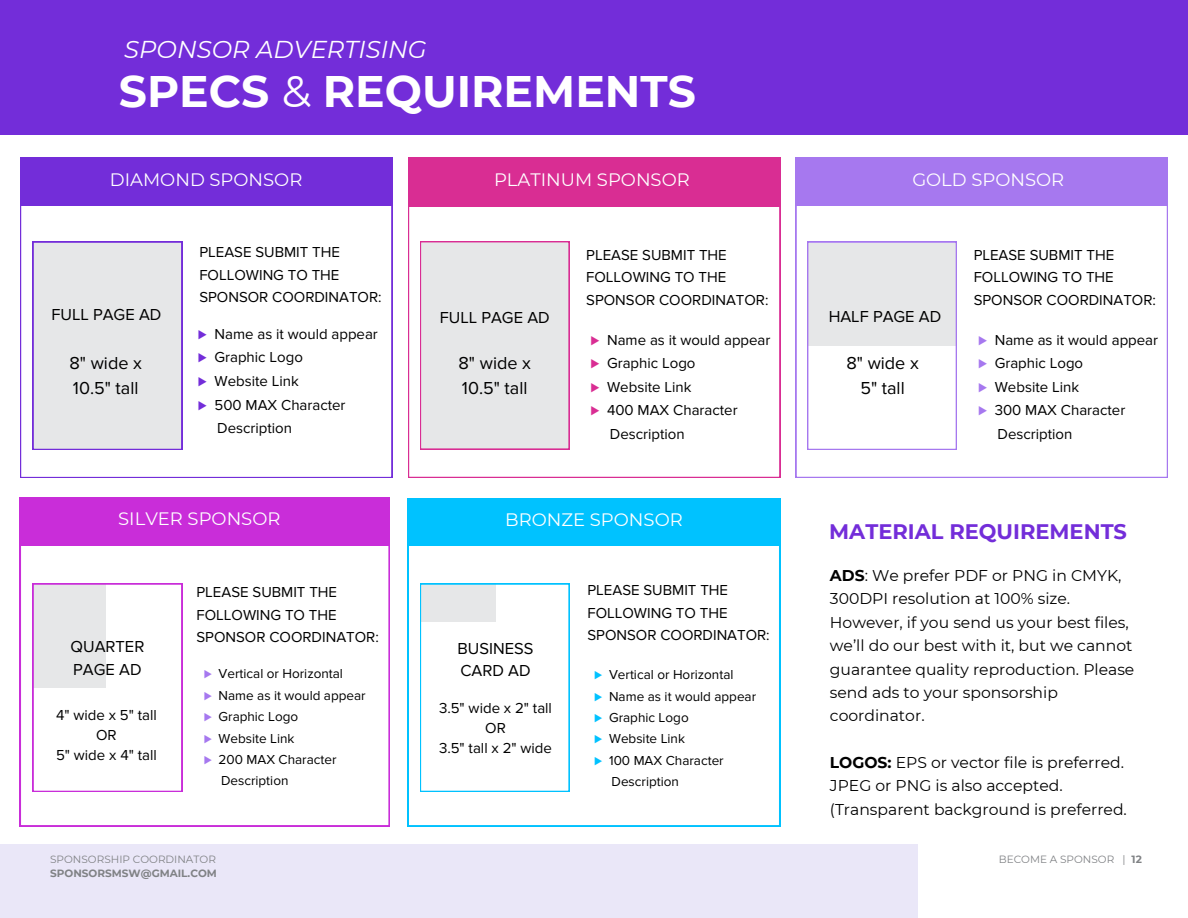
<style>
.page{position:relative;width:1188px;height:918px;background:#fff}
.page>*{position:absolute;margin:0;border:0;box-sizing:border-box;transform-origin:0 0}
.t1{font:700 44.1px "Montserrat";color:#fff}
.t2{font:italic 24.3px "Montserrat";color:#fff}
.t3{font:700 21px "Montserrat";color:#732dd9}
.t4{font:18px "Montserrat";color:#fff}
.t5{font:18px/24.8px "Proxima Nova";color:#000}
.t6{font:16.5px/22.5px "Proxima Nova";color:#000}
.t7{font:15.6px/23.4px "Montserrat";color:#000}
.t8{font:15px/22.5px "Proxima Nova";color:#000}
.t9{font:13.5px "Proxima Nova";color:#000}
.t10{font:13.5px "Proxima Nova";color:#a678ef}
.t11{font:13.5px "Proxima Nova";color:#00c2ff}
.t12{font:10.5px "Montserrat";color:#808285}
.t13{font:700 10.5px "Montserrat";color:#808285}
.s1{font-weight:400}
.s2{color:#732dd9}
.s3{color:#d92d93}
.s4{color:#00c2ff}
.s5{color:#a678ef}
.s6{font-weight:700}
</style>
<div class="page">
<div style="left:0;top:0;width:1188px;height:135px;background:#732dd9"></div>
<div style="left:0;top:845px;width:918px;height:73px;background:#eae7f8"></div>
<svg style="left:20px;top:206px;width:372px;height:272px"></svg>
<svg style="left:408px;top:157px;width:372px;height:321px"></svg>
<svg style="left:20px;top:546px;width:370px;height:280px"></svg>
<svg style="left:408px;top:546px;width:372px;height:280px"></svg>
<svg style="left:796px;top:206px;width:372px;height:272px"></svg>
<div style="left:20px;top:157px;width:372px;height:49px;background:#732dd9"></div>
<div style="left:408px;top:158px;width:372px;height:49px;background:#d92d93"></div>
<div style="left:796px;top:157px;width:372px;height:49px;background:#a678ef"></div>
<div style="left:20px;top:497px;width:370px;height:49px;background:#c92dd9"></div>
<div style="left:408px;top:499px;width:372px;height:47px;background:#00c2ff"></div>
<svg style="left:807px;top:242px;width:150px;height:208px"></svg>
<div style="left:33px;top:242px;width:149px;height:208px;background:#e6e7e8"></div>
<div style="left:420px;top:241px;width:150px;height:208px;background:#e6e7e8"></div>
<svg style="left:33px;top:584px;width:149px;height:208px"></svg>
<svg style="left:420px;top:584px;width:150px;height:208px"></svg>
<h2 class="t2" style="left:124px;top:34px;width:304px">SPONSOR ADVERTISING</h2>
<h1 class="t1" style="left:119px;top:64px;width:578px">SPECS <span class="s1">&amp;</span> REQUIREMENTS</h1>
<h5 class="t4" style="left:110px;top:169px;width:194px">DIAMOND SPONSOR</h5>
<h4 class="t4" style="left:494px;top:169px;width:197px">PLATINUM SPONSOR</h4>
<h6 class="t4" style="left:912px;top:169px;width:153px">GOLD SPONSOR</h6>
<h6 class="t6" style="left:51px;top:303px;width:111px">FULL PAGE AD</h6>
<p class="t5" style="left:69px;top:351px;width:74px">8" wide x<br>10.5" tall</p>
<p class="t8" style="left:199px;top:241px;width:184px">PLEASE SUBMIT THE<br>FOLLOWING TO THE<br>SPONSOR COORDINATOR:</p>
<p class="t8" style="left:198px;top:323px;width:181px"><span class="s2">⊲</span> Name as it would appear</p>
<p class="t8" style="left:198px;top:346px;width:107px"><span class="s2">⊲</span> Graphic Logo</p>
<h4 class="t8" style="left:198px;top:370px;width:102px"><span class="s2">⊲</span> Website Link</h4>
<h4 class="t8" style="left:198px;top:394px;width:149px"><span class="s2">⊲</span> 500 MAX Character</h4>
<h5 class="t8" style="left:217px;top:417px;width:76px">Description</h5>
<p class="t6" style="left:440px;top:307px;width:111px">FULL PAGE AD</p>
<p class="t5" style="left:459px;top:351px;width:74px">8" wide x<br>10.5" tall</p>
<p class="t8" style="left:586px;top:244px;width:184px">PLEASE SUBMIT THE<br>FOLLOWING TO THE<br>SPONSOR COORDINATOR:</p>
<p class="t8" style="left:591px;top:329px;width:181px"><span class="s3">⊲</span> Name as it would appear</p>
<p class="t8" style="left:591px;top:352px;width:107px"><span class="s3">⊲</span> Graphic Logo</p>
<p class="t8" style="left:591px;top:376px;width:102px"><span class="s3">⊲</span> Website Link</p>
<p class="t8" style="left:591px;top:400px;width:149px"><span class="s3">⊲</span> 400 MAX Character</p>
<h4 class="t8" style="left:610px;top:423px;width:76px">Description</h4>
<p class="t4" style="left:118px;top:507px;width:164px">SILVER SPONSOR</p>
<p class="t4" style="left:505px;top:508px;width:179px">BRONZE SPONSOR</p>
<h4 class="t6" style="left:71px;top:636px;width:75px">QUARTER<br>PAGE AD</h4>
<h4 class="t8" style="left:56px;top:704px;width:102px">4" wide x 5" tall</h4>
<h5 class="t8" style="left:96px;top:724px;width:22px">OR</h5>
<h6 class="t8" style="left:56px;top:745px;width:102px">5" wide x 4" tall</h6>
<p class="t8" style="left:197px;top:581px;width:184px">PLEASE SUBMIT THE<br>FOLLOWING TO THE<br>SPONSOR COORDINATOR:</p>
<p class="t10" style="left:204px;top:666px;width:9px">⊲</p>
<p class="t9" style="left:219px;top:666px;width:126px">Vertical or Horizontal</p>
<p class="t10" style="left:204px;top:687px;width:9px">⊲</p>
<p class="t9" style="left:219px;top:687px;width:149px">Name as it would appear</p>
<p class="t10" style="left:204px;top:709px;width:9px">⊲</p>
<p class="t9" style="left:219px;top:709px;width:81px">Graphic Logo</p>
<p class="t10" style="left:204px;top:730px;width:9px">⊲</p>
<h4 class="t9" style="left:219px;top:730px;width:77px">Website Link</h4>
<h4 class="t10" style="left:204px;top:751px;width:9px">⊲</h4>
<h4 class="t9" style="left:219px;top:751px;width:120px">200 MAX Character</h4>
<p class="t9" style="left:221px;top:773px;width:69px">Description</p>
<p class="t12" style="left:50px;top:853px;width:167px">SPONSORSHIP COORDINATOR</p>
<p class="t13" style="left:50px;top:866px;width:168px">SPONSORSMSW@GMAIL.COM</p>
<p class="t6" style="left:458px;top:637px;width:77px">BUSINESS<br>CARD AD</p>
<h3 class="t8" style="left:439px;top:697px;width:115px">3.5" wide x 2" tall</h3>
<p class="t8" style="left:485px;top:717px;width:22px">OR</p>
<p class="t8" style="left:439px;top:737px;width:115px">3.5" tall x 2" wide</p>
<p class="t8" style="left:588px;top:579px;width:184px">PLEASE SUBMIT THE<br>FOLLOWING TO THE<br>SPONSOR COORDINATOR:</p>
<p class="t9" style="left:594px;top:667px;width:141px"><span class="s4">⊲</span> Vertical or Horizontal</p>
<h6 class="t11" style="left:594px;top:688px;width:9px">⊲</h6>
<p class="t9" style="left:609px;top:688px;width:149px">Name as it would appear</p>
<p class="t11" style="left:594px;top:710px;width:9px">⊲</p>
<p class="t9" style="left:609px;top:710px;width:81px">Graphic Logo</p>
<p class="t11" style="left:594px;top:731px;width:9px">⊲</p>
<p class="t9" style="left:609px;top:731px;width:77px">Website Link</p>
<p class="t11" style="left:594px;top:752px;width:9px">⊲</p>
<p class="t9" style="left:609px;top:752px;width:116px">100 MAX Character</p>
<p class="t9" style="left:612px;top:774px;width:69px">Description</p>
<p class="t6" style="left:829px;top:306px;width:114px">HALF PAGE AD</p>
<p class="t5" style="left:846px;top:351px;width:74px;text-align:center">8" wide x<br>5" tall</p>
<h4 class="t8" style="left:974px;top:244px;width:184px">PLEASE SUBMIT THE<br>FOLLOWING TO THE<br>SPONSOR COORDINATOR:</h4>
<p class="t8" style="left:978px;top:329px;width:181px"><span class="s5">⊲</span> Name as it would appear</p>
<p class="t8" style="left:978px;top:352px;width:107px"><span class="s5">⊲</span> Graphic Logo</p>
<p class="t8" style="left:978px;top:376px;width:102px"><span class="s5">⊲</span> Website Link</p>
<h6 class="t8" style="left:978px;top:400px;width:149px"><span class="s5">⊲</span> 300 MAX Character</h6>
<p class="t8" style="left:998px;top:423px;width:76px">Description</p>
<p class="t3" style="left:829px;top:518px;width:299px">MATERIAL REQUIREMENTS</p>
<p class="t7" style="left:830px;top:564px;width:306px"><span class="s6">ADS</span>: We prefer PDF or PNG in CMYK,<br>300DPI resolution at 100% size.<br>However, if you send us your best files, we’ll do our best with it, but we cannot guarantee quality reproduction. Please send ads to your sponsorship coordinator.</p>
<p class="t7" style="left:830px;top:751px;width:299px"><span class="s6">LOGOS:</span> EPS or vector file is preferred.<br>JPEG or PNG is also accepted. (Transparent background is preferred.</p>
<h4 class="t12" style="left:999px;top:853px;width:145px">BECOME A SPONSOR | <span class="s6">12</span></h4>
</div>
